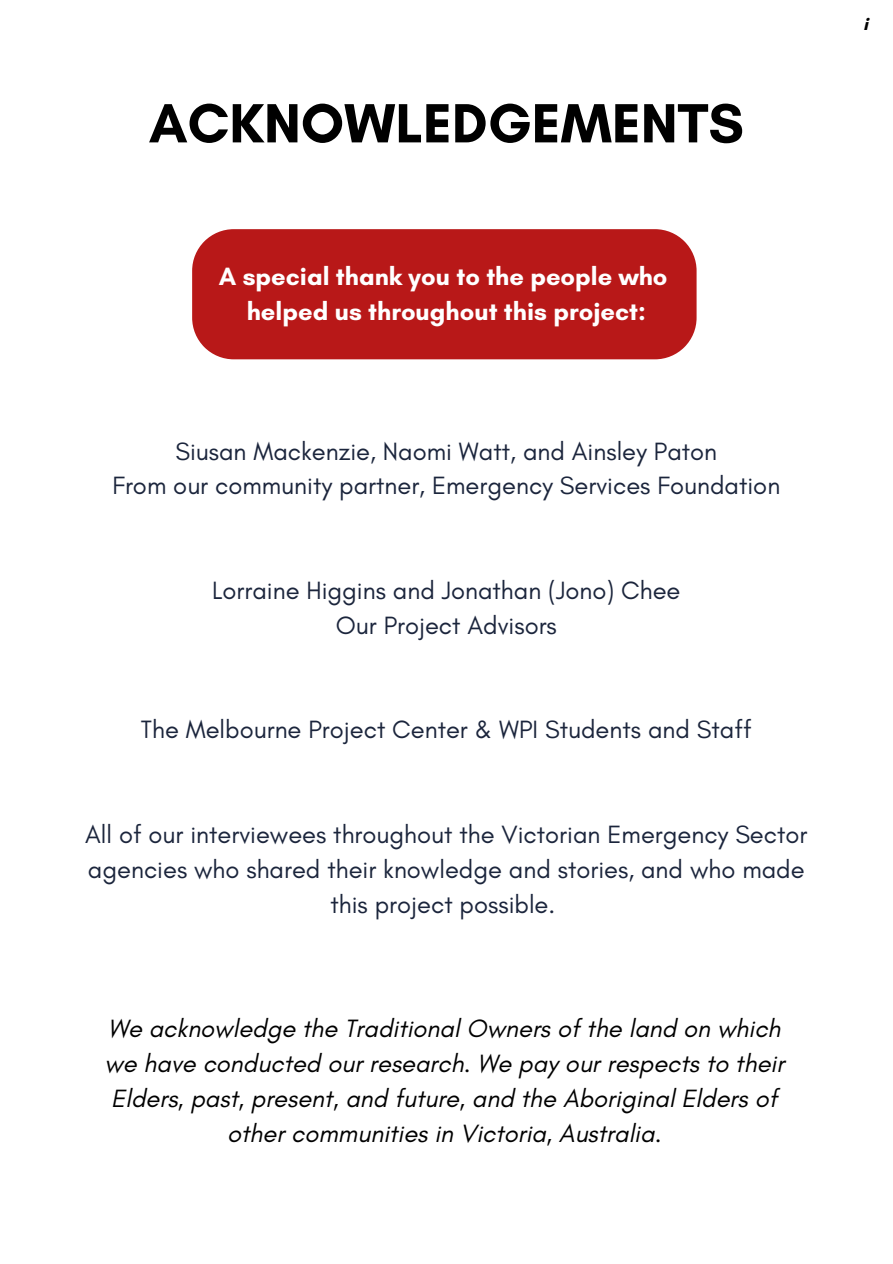
<style>
.page{position:relative;width:893px;height:1264px;background:#fff}
.page>*{position:absolute;margin:0;border:0;box-sizing:border-box;transform-origin:0 0}
.t1{font:700 56.25px "Glacial Indifference";color:#000}
.t2{font:25.5px/34.8px "Glacial Indifference";color:#1b253c;text-align:center}
.t3{font:italic 25.5px/34.8px "Glacial Indifference";color:#000;text-align:center}
.t4{font:700 25.5px "Glacial Indifference";color:#fff}
.t5{font:700 18px "Glacial Indifference";color:#000}
</style>
<div class="page">
<div style="left:192px;top:229px;width:504px;height:130px;background:#b81818"></div>
<p class="t1" style="left:149px;top:89px;width:596px">ACKNOWLEDGEMENTS</p>
<p class="t4" style="left:219px;top:261px;width:450px">A special thank you to the people who</p>
<p class="t4" style="left:247px;top:296px;width:400px">helped us throughout this project:</p>
<p class="t2" style="left:175px;top:433px;width:543px">Siusan Mackenzie, Naomi Watt, and Ainsley Paton</p>
<p class="t2" style="left:112px;top:468px;width:669px">From our community partner, Emergency Services Foundation</p>
<p class="t2" style="left:212px;top:572px;width:470px">Lorraine Higgins and Jonathan (Jono) Chee</p>
<p class="t2" style="left:336px;top:607px;width:222px">Our Project Advisors</p>
<p class="t2" style="left:141px;top:712px;width:612px">The Melbourne Project Center &amp; WPI Students and Staff</p>
<p class="t2" style="left:85px;top:816px;width:723px">All of our interviewees throughout the Victorian Emergency Sector agencies who shared their knowledge and stories, and who made this project possible.</p>
<p class="t3" style="left:104px;top:1010px;width:681px">We acknowledge the Traditional Owners of the land on which we have conducted our research. We pay our respects to their Elders, past, present, and future, and the Aboriginal Elders of other communities in Victoria, Australia.</p>
<p class="t5" style="left:863px;top:13px;width:7px">i</p>
</div>
